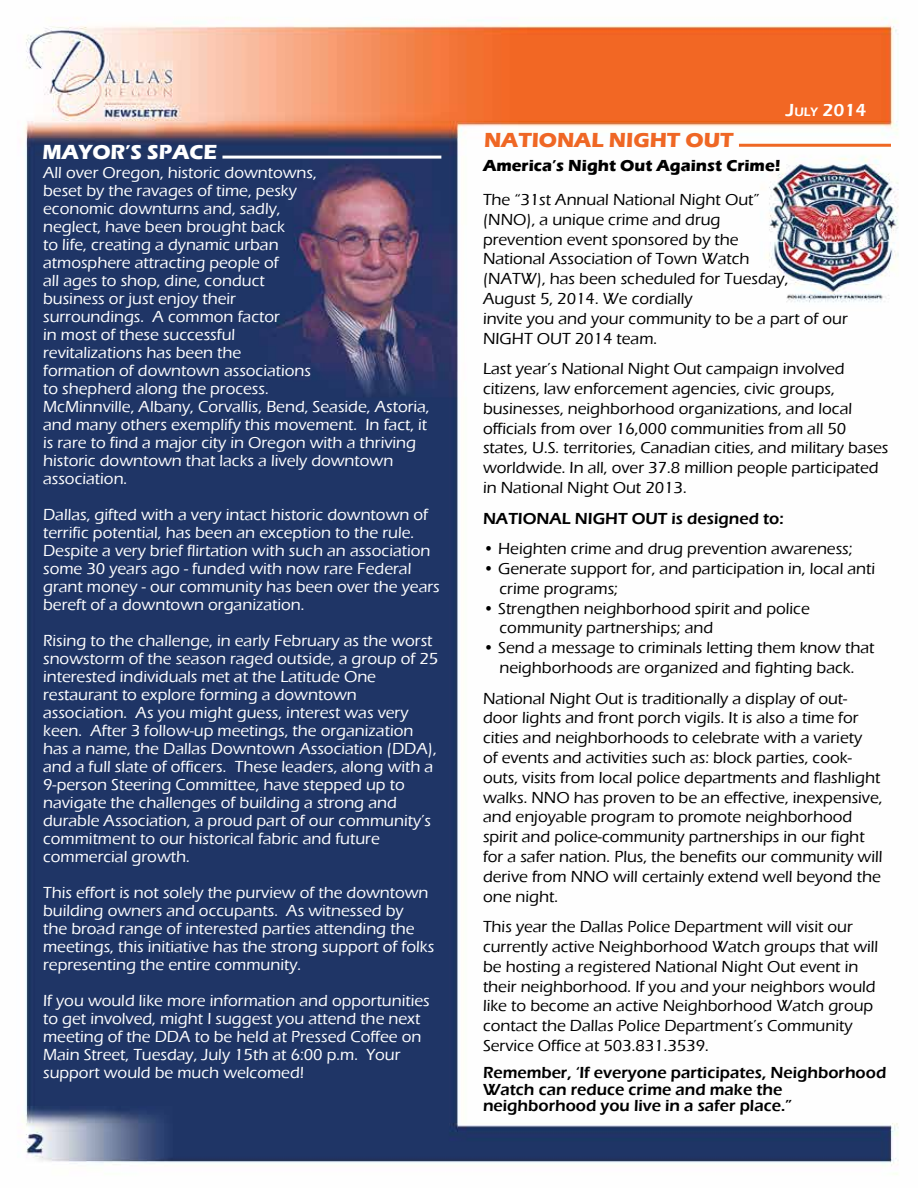
<style>
.page{position:relative;width:918px;height:1188px;background:#fff}
.page>*{position:absolute;margin:0;border:0;box-sizing:border-box;transform-origin:0 0}
.t1{font:700 21px "Eras ITC";color:#ef6724}
.t2{font:700 21px "Eras ITC";color:#fff}
.t3{font:600 18px "Eras ITC";color:#fff}
.t4{font:500 16.5px/18px "Eras ITC";color:#fff}
.t5{font:500 16.5px/19.8px "Eras ITC";color:#000}
.t6{font:600 16.5px/16.5px "Eras ITC";color:#000}
.t7{font:700 16.5px "Eras ITC";color:#000}
.s1{font-size:12.6px}
</style>
<div class="page">
<img style="left:22px;top:17px;width:877px;height:1158px">
<hr style="left:739px;top:144px;width:152px;height:3px;background:#ef6724">
<hr style="left:222px;top:156px;width:219px;height:3px;background:#fff">
<p class="t2" style="left:42px;top:140px;width:176px">MAYOR’S SPACE</p>
<p class="t4" style="left:43px;top:164px;width:388px">All over Oregon, historic downtowns,<br>beset by the ravages of time, pesky<br>economic downturns and, sadly,<br>neglect, have been brought back<br>to life, creating a dynamic urban<br>atmosphere attracting people of<br>all ages to shop, dine, conduct<br>business or just enjoy their<br>surroundings. A common factor<br>in most of these successful<br>revitalizations has been the<br>formation of downtown associations<br>to shepherd along the process.<br>McMinnville, Albany, Corvallis, Bend, Seaside, Astoria, and many others exemplify this movement. In fact, it is rare to find a major city in Oregon with a thriving historic downtown that lacks a lively downtown association.</p>
<p class="t4" style="left:43px;top:506px;width:398px">Dallas, gifted with a very intact historic downtown of terrific potential, has been an exception to the rule.<br>Despite a very brief flirtation with such an association some 30 years ago - funded with now rare Federal grant money - our community has been over the years bereft of a downtown organization.</p>
<p class="t4" style="left:43px;top:632px;width:397px">Rising to the challenge, in early February as the worst snowstorm of the season raged outside, a group of 25 interested individuals met at the Latitude One restaurant to explore forming a downtown association. As you might guess, interest was very keen. After 3 follow-up meetings, the organization has a name, the Dallas Downtown Association (DDA), and a full slate of officers. These leaders, along with a 9-person Steering Committee, have stepped up to navigate the challenges of building a strong and durable Association, a proud part of our community’s commitment to our historical fabric and future commercial growth.</p>
<p class="t4" style="left:43px;top:884px;width:393px">This effort is not solely the purview of the downtown building owners and occupants. As witnessed by<br>the broad range of interested parties attending the meetings, this initiative has the strong support of folks representing the entire community.</p>
<p class="t4" style="left:43px;top:992px;width:388px">If you would like more information and opportunities to get involved, might I suggest you attend the next meeting of the DDA to be held at Pressed Coffee on Main Street, Tuesday, July 15th at 6:00 p.m. Your support would be much welcomed!</p>
<p class="t3" style="left:786px;top:99px;width:82px">J<span class="s1">uly</span> 2014</p>
<p class="t1" style="left:484px;top:128px;width:251px">NATIONAL NIGHT OUT</p>
<p class="t7" style="left:483px;top:156px;width:299px">America’s Night Out Against Crime!</p>
<p class="t5" style="left:483px;top:190px;width:366px">The “31st Annual National Night Out”<br>(NNO), a unique crime and drug<br>prevention event sponsored by the<br>National Association of Town Watch<br>(NATW), has been scheduled for Tuesday,<br>August 5, 2014. We cordially<br>invite you and your community to be a part of our NIGHT OUT 2014 team.</p>
<p class="t5" style="left:483px;top:359px;width:407px">Last year’s National Night Out campaign involved citizens, law enforcement agencies, civic groups, businesses, neighborhood organizations, and local officials from over 16,000 communities from all 50 states, U.S. territories, Canadian cities, and military bases worldwide. In all, over 37.8 million people participated in National Night Out 2013.</p>
<p class="t6" style="left:483px;top:510px;width:302px">NATIONAL NIGHT OUT is designed to:</p>
<p class="t5" style="left:483px;top:539px;width:371px">• Heighten crime and drug prevention awareness;</p>
<p class="t5" style="left:500px;top:559px;width:377px;text-indent:-16px">• Generate support for, and participation in, local anti crime programs;</p>
<p class="t5" style="left:500px;top:598px;width:312px;text-indent:-16px">• Strengthen neighborhood spirit and police community partnerships; and</p>
<p class="t5" style="left:483px;top:638px;width:393px;text-align:center">• Send a message to criminals letting them know that neighborhoods are organized and fighting back.</p>
<p class="t5" style="left:483px;top:688px;width:401px">National Night Out is traditionally a display of out&shy;door lights and front porch vigils. It is also a time for cities and neighborhoods to celebrate with a variety<br>of events and activities such as: block parties, cook&shy;outs, visits from local police departments and flashlight walks. NNO has proven to be an effective, inexpensive, and enjoyable program to promote neighborhood spirit and police-community partnerships in our fight for a safer nation. Plus, the benefits our community will derive from NNO will certainly extend well beyond the one night.</p>
<p class="t5" style="left:483px;top:917px;width:397px">This year the Dallas Police Department will visit our currently active Neighborhood Watch groups that will be hosting a registered National Night Out event in their neighborhood. If you and your neighbors would like to become an active Neighborhood Watch group contact the Dallas Police Department’s Community Service Office at 503.831.3539.</p>
<p class="t6" style="left:483px;top:1065px;width:405px">Remember, ‘If everyone participates, Neighborhood<br>Watch can reduce crime and make the neighborhood you live in a safer place.”</p>
</div>
